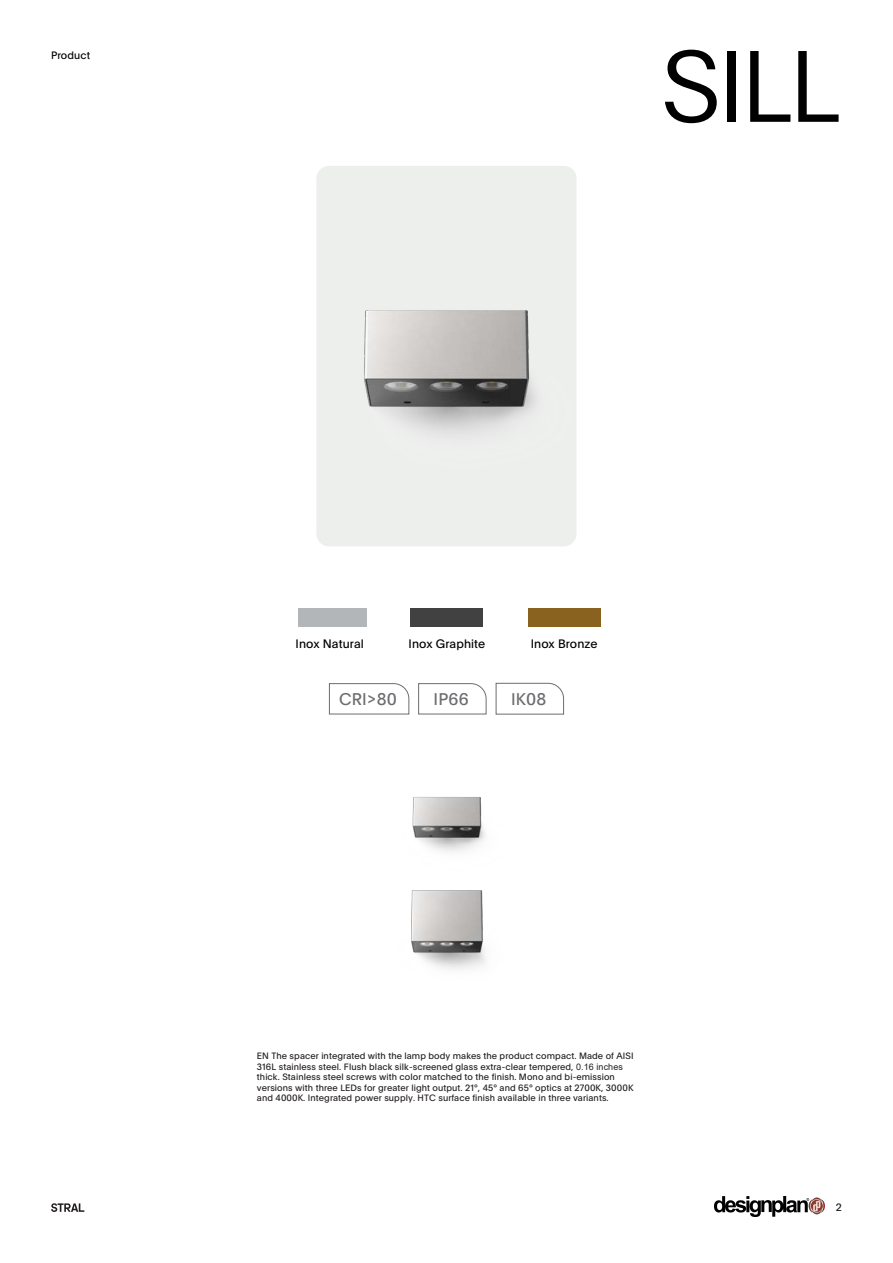
<style>
.page{position:relative;width:893px;height:1263px;background:#fff}
.page>*{position:absolute;margin:0;border:0;box-sizing:border-box;transform-origin:0 0}
.t1{font:300 99px "Plain";color:#000}
.t2{font:16.5px "Plain";letter-spacing:.01em;color:#6c6d70}
.t3{font:12px "Plain";letter-spacing:.01em;color:#000}
.t4{font:10.5px "Plain";letter-spacing:.01em;color:#000}
.Paragrafo_base{font:10.5px "Plain";color:#231f20}
.Paragrafo_base-2{font:9px/10.5px "Plain";letter-spacing:.01em;color:#231f20}
.s1{font-family:"Arial"}
</style>
<div class="page">
<div style="left:316px;top:166px;width:261px;height:380px;background:#edefed;border-radius:13px"></div>
<svg style="left:418px;top:683px;width:69px;height:32px"></svg>
<svg style="left:329px;top:683px;width:80px;height:32px"></svg>
<svg style="left:495px;top:683px;width:69px;height:32px"></svg>
<div style="left:298px;top:608px;width:68px;height:19px;background:#b3b6b8"></div>
<div style="left:411px;top:608px;width:72px;height:19px;background:#414142"></div>
<div style="left:528px;top:608px;width:72px;height:19px;background:#88621e"></div>
<svg style="left:51px;top:1203px;width:33px;height:9px"></svg>
<img style="left:364px;top:310px;width:172px;height:124px">
<img style="left:411px;top:890px;width:75px;height:80px">
<img style="left:412px;top:797px;width:73px;height:55px">
<img style="left:715px;top:1196px;width:109px;height:21px">
<p class="t4" style="left:51px;top:48px;width:41px">Product</p>
<p class="t1" style="left:661px;top:15px;width:182px">SILL</p>
<p class="t3" style="left:296px;top:635px;width:70px">Inox Natural</p>
<p class="t3" style="left:409px;top:635px;width:78px">Inox Graphite</p>
<p class="t3" style="left:531px;top:635px;width:68px">Inox Bronze</p>
<p class="t2" style="left:339px;top:687px;width:59px">CRI&gt;80</p>
<p class="t2" style="left:434px;top:687px;width:37px">IP66</p>
<p class="t2" style="left:511px;top:687px;width:37px">IK08</p>
<p class="Paragrafo_base-2" style="left:257px;top:1050px;width:378px">EN The spacer integrated with the lamp body makes the product compact. Made of AISI 316L stainless steel. Flush black silk-screened glass extra-clear tempered, <span class="s1">0.16 inches </span>thick. Stainless steel screws with color matched to the finish. Mono and bi-emission versions with three LEDs for greater light output. 21°, 45° and 65° optics at 2700K, 3000K and 4000K. Integrated power supply. HTC surface finish available in three variants.</p>
<p class="Paragrafo_base" style="left:836px;top:1200px;width:8px">2</p>
</div>
